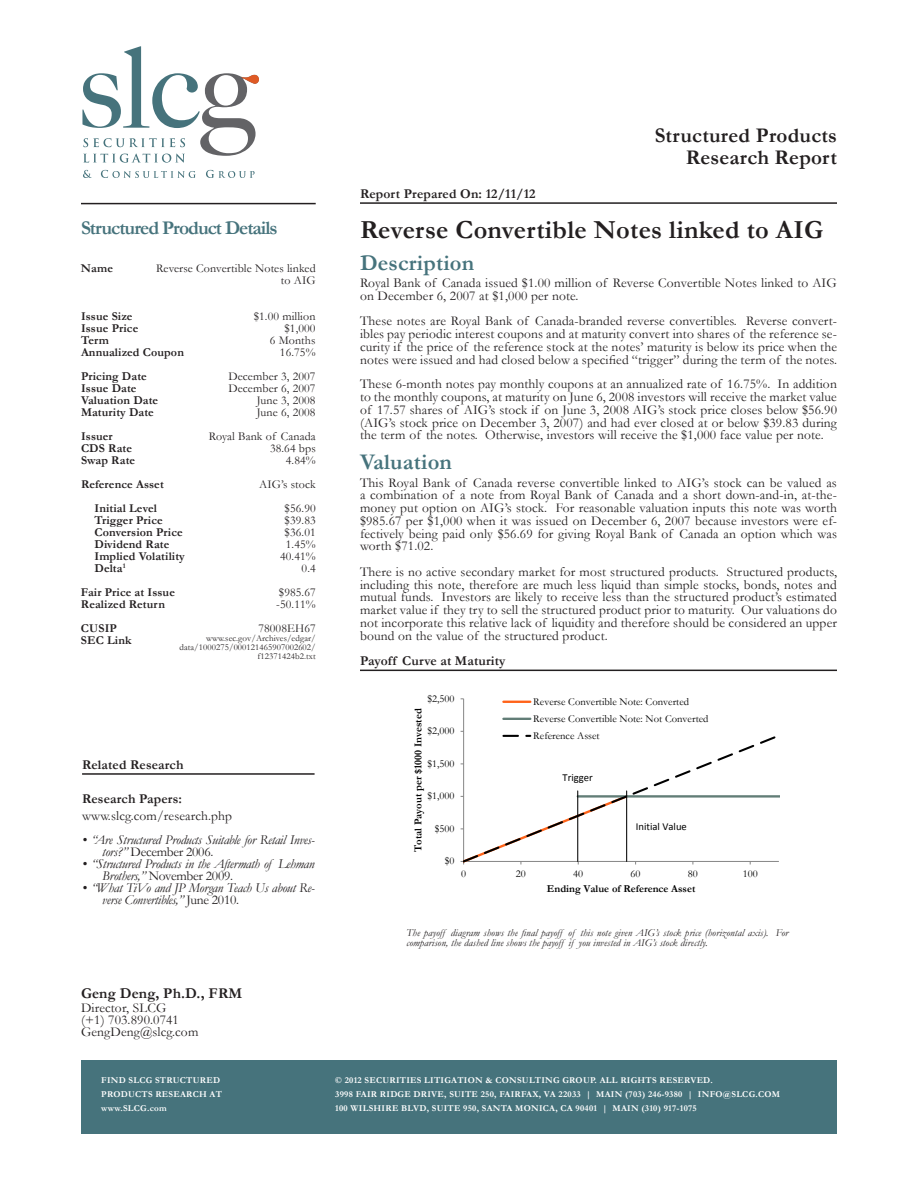
<style>
.page{position:relative;width:918px;height:1188px;background:#fff}
.page>*{position:absolute;margin:0;border:0;box-sizing:border-box;transform-origin:0 0}
.t1{font:700 26.25px "Garamond";letter-spacing:.01em;color:#231f20}
.t2{font:700 22.5px "Garamond";letter-spacing:.01em;color:#46737c}
.t3{font:700 21px/22.5px "Garamond";letter-spacing:.01em;color:#231f20;text-align:right}
.t4{font:700 19.5px "Garamond";letter-spacing:-.05em;color:#46737c}
.t5{font:700 15px "Garamond";letter-spacing:.01em;color:#231f20}
.t6{font:13.5px/12.8px "Garamond";letter-spacing:.01em;color:#231f20;text-align:justify}
.t7{font:italic 13.5px/12px "Garamond";letter-spacing:-.02em;color:#231f20}
.t8{font:700 13.5px "Garamond";letter-spacing:.01em;color:#231f20}
.t9{font:700 12px/12px "Garamond";letter-spacing:.01em;color:#231f20}
.t10{font:12px/12px "Garamond";letter-spacing:.01em;color:#231f20;text-align:right}
.t11{font:10.65px/17.1px "Garamond";color:#000}
.t12{font:700 10.65px "Garamond";color:#000}
.t13{font:10.65px "Calibri";color:#000}
.t14{font:italic 10.5px/9.8px "Garamond";letter-spacing:.01em;color:#231f20}
.t15{font:700 9px/14.2px "Garamond";letter-spacing:.03em;color:#fff}
.t16{font:9px/9px "Garamond";letter-spacing:.01em;color:#231f20;text-align:right}
.s1{font-style:normal}
</style>
<div class="page">
<hr style="left:360px;top:202px;width:477px;height:2px;background:#231f20">
<hr style="left:360px;top:670px;width:477px;height:1px;background:#231f20">
<hr style="left:463px;top:699px;width:1px;height:162px;background:#868686">
<hr style="left:503px;top:701px;width:27px;height:2px;background:#ff6319">
<hr style="left:503px;top:718px;width:27px;height:2px;background:#627d77">
<svg style="left:461px;top:729px;width:318px;height:136px"></svg>
<hr style="left:81px;top:203px;width:235px;height:1px;background:#231f20">
<div style="left:81px;top:1061px;width:234px;height:73px;background:#46737c"></div>
<div style="left:315px;top:1061px;width:522px;height:73px;background:#46737c"></div>
<hr style="left:82px;top:773px;width:233px;height:2px;background:#231f20">
<svg style="left:83px;top:170px;width:9px;height:8px"></svg>
<svg style="left:101px;top:170px;width:95px;height:8px"></svg>
<svg style="left:206px;top:170px;width:49px;height:8px"></svg>
<svg style="left:82px;top:46px;width:177px;height:117px"></svg>
<h3 class="t4" style="left:81px;top:215px;width:198px">Structured Product Details</h3>
<p class="t9" style="left:81px;top:263px;width:33px">Name</p>
<p class="t10" style="left:156px;top:262px;width:161px">Reverse Convertible Notes linked to AIG</p>
<p class="t10" style="left:254px;top:310px;width:63px">$1.00 million $1,000<br>6 Months<br>16.75%</p>
<p class="t10" style="left:228px;top:370px;width:89px">December 3, 2007<br>December 6, 2007<br>June 3, 2008<br>June 6, 2008</p>
<p class="t9" style="left:81px;top:310px;width:104px">Issue Size<br>Issue Price<br>Term<br>Annualized Coupon</p>
<p class="t9" style="left:81px;top:370px;width:79px">Pricing Date<br>Issue Date<br>Valuation Date<br>Maturity Date</p>
<p class="t9" style="left:81px;top:430px;width:56px">Issuer<br>CDS Rate<br>Swap Rate</p>
<p class="t10" style="left:209px;top:430px;width:108px">Royal Bank of Canada<br>38.64 bps<br>4.84%</p>
<p class="t9" style="left:95px;top:502px;width:92px">Initial Level<br>Trigger Price<br>Conversion Price<br>Dividend Rate<br>Implied Volatility<br>Delta<sup>1</sup></p>
<p class="t10" style="left:280px;top:502px;width:37px">$56.90 $39.83 $36.01<br>1.45%<br>40.41%<br>0.4</p>
<p class="t9" style="left:81px;top:586px;width:95px">Fair Price at Issue<br>Realized Return</p>
<p class="t9" style="left:81px;top:622px;width:52px">CUSIP<br>SEC Link</p>
<p class="t9" style="left:81px;top:479px;width:84px">Reference Asset</p>
<p class="t10" style="left:259px;top:478px;width:58px">AIG’s stock</p>
<p class="t10" style="left:276px;top:586px;width:41px;text-align:left">$985.67 -50.11%</p>
<p class="t10" style="left:258px;top:622px;width:59px">78008EH67</p>
<p class="t16" style="left:180px;top:633px;width:138px">www.sec.gov/Archives/edgar/ data/1000275/000121465907002602/ f12371424b2.txt</p>
<p class="t8" style="left:82px;top:755px;width:103px">Related Research</p>
<p class="t8" style="left:82px;top:790px;width:102px">Research Papers:</p>
<p class="t6" style="left:82px;top:809px;width:151px">www.slcg.com/research.php</p>
<p class="t7" style="left:102px;top:833px;width:214px;text-indent:-20px">• “Are Structured Products Suitable for Retail Inves&shy;tors?” <span class="s1">December 2006.</span></p>
<p class="t7" style="left:102px;top:857px;width:214px;text-indent:-20px">• “Structured Products in the Aftermath of Lehman<br>Brothers,” <span class="s1">November 2009.</span></p>
<p class="t7" style="left:102px;top:881px;width:214px;text-indent:-20px">• “What TiVo and JP Morgan Teach Us about Re&shy;verse Convertibles,” <span class="s1">June 2010.</span></p>
<h3 class="t3" style="left:655px;top:124px;width:184px">Structured Products<br>Research Report</h3>
<p class="t8" style="left:360px;top:184px;width:177px">Report Prepared On: 12/11/12</p>
<h1 class="t1" style="left:360px;top:212px;width:465px">Reverse Convertible Notes linked to AIG</h1>
<h2 class="t2" style="left:360px;top:247px;width:116px">Description</h2>
<p class="t6" style="left:360px;top:276px;width:478px">Royal Bank of Canada issued $1.00 million of Reverse Convertible Notes linked to AIG on December 6, 2007 at $1,000 per note.</p>
<p class="t6" style="left:360px;top:314px;width:479px">These notes are Royal Bank of Canada-branded reverse convertibles. Reverse convert&shy;ibles pay periodic interest coupons and at maturity convert into shares of the reference se&shy;curity if the price of the reference stock at the notes’ maturity is below its price when the notes were issued and had closed below a specified “trigger” during the term of the notes.</p>
<p class="t6" style="left:360px;top:377px;width:479px">These 6-month notes pay monthly coupons at an annualized rate of 16.75%. In addition to the monthly coupons, at maturity on June 6, 2008 investors will receive the market value of 17.57 shares of AIG’s stock if on June 3, 2008 AIG’s stock price closes below $56.90 (AIG’s stock price on December 3, 2007) and had ever closed at or below $39.83 during the term of the notes. Otherwise, investors will receive the $1,000 face value per note.</p>
<h2 class="t2" style="left:360px;top:447px;width:94px">Valuation</h2>
<p class="t6" style="left:360px;top:476px;width:479px">This Royal Bank of Canada reverse convertible linked to AIG’s stock can be valued as a combination of a note from Royal Bank of Canada and a short down-and-in, at-the&shy;money put option on AIG’s stock. For reasonable valuation inputs this note was worth $985.67 per $1,000 when it was issued on December 6, 2007 because investors were ef&shy;fectively being paid only $56.69 for giving Royal Bank of Canada an option which was worth $71.02.</p>
<p class="t6" style="left:360px;top:565px;width:479px">There is no active secondary market for most structured products. Structured products, including this note, therefore are much less liquid than simple stocks, bonds, notes and mutual funds. Investors are likely to receive less than the structured product’s estimated market value if they try to sell the structured product prior to maturity. Our valuations do not incorporate this relative lack of liquidity and therefore should be considered an upper bound on the value of the structured product.</p>
<p class="t8" style="left:360px;top:652px;width:147px">Payoff Curve at Maturity</p>
<p class="t11" style="left:427px;top:690px;width:29px">$2,500</p>
<p class="t12" style="left:411px;top:852px;width:145px;rotate:-90deg">Total Payout per $1000 Invested</p>
<p class="t11" style="left:427px;top:722px;width:29px">$2,000</p>
<p class="t11" style="left:427px;top:755px;width:29px">$1,500</p>
<p class="t11" style="left:427px;top:787px;width:29px">$1,000</p>
<p class="t11" style="left:435px;top:820px;width:21px">$500</p>
<p class="t11" style="left:445px;top:852px;width:11px">$0</p>
<p class="t11" style="left:533px;top:692px;width:177px">Reverse Convertible Note: Converted<br>Reverse Convertible Note: Not Converted<br>Reference Asset</p>
<p class="t13" style="left:563px;top:770px;width:32px">Trigger</p>
<p class="t13" style="left:636px;top:820px;width:53px">Initial Value</p>
<p class="t11" style="left:461px;top:865px;width:6px">0</p>
<p class="t11" style="left:516px;top:865px;width:11px">20</p>
<p class="t11" style="left:573px;top:865px;width:11px">40</p>
<p class="t11" style="left:631px;top:865px;width:11px">60</p>
<p class="t11" style="left:688px;top:865px;width:11px">80</p>
<p class="t11" style="left:743px;top:865px;width:16px">100</p>
<p class="t12" style="left:547px;top:881px;width:150px">Ending Value of Reference Asset</p>
<p class="t14" style="left:406px;top:927px;width:383px">The payoff diagram shows the final payoff of this note given AIG’s stock price (horizontal axis). For comparison, the dashed line shows the payoff if you invested in AIG’s stock directly.</p>
<p class="t5" style="left:81px;top:983px;width:163px">Geng Deng, Ph.D., FRM</p>
<p class="t6" style="left:81px;top:1001px;width:119px;line-height:12px;text-align:left">Director, SLCG<br>(+1) 703.890.0741<br>GengDeng@slcg.com</p>
<p class="t15" style="left:101px;top:1073px;width:122px">FIND SLCG STRUCTURED<br>PRODUCTS RESEARCH AT www.SLCG.com</p>
<p class="t15" style="left:335px;top:1073px;width:446px">© 2012 SECURITIES LITIGATION &amp; CONSULTING GROUP. ALL RIGHTS RESERVED.<br>3998 FAIR RIDGE DRIVE, SUITE 250, FAIRFAX, VA 22033 | MAIN (703) 246-9380 | INFO@SLCG.COM<br>100 WILSHIRE BLVD, SUITE 950, SANTA MONICA, CA 90401 | MAIN (310) 917-1075</p>
</div>
